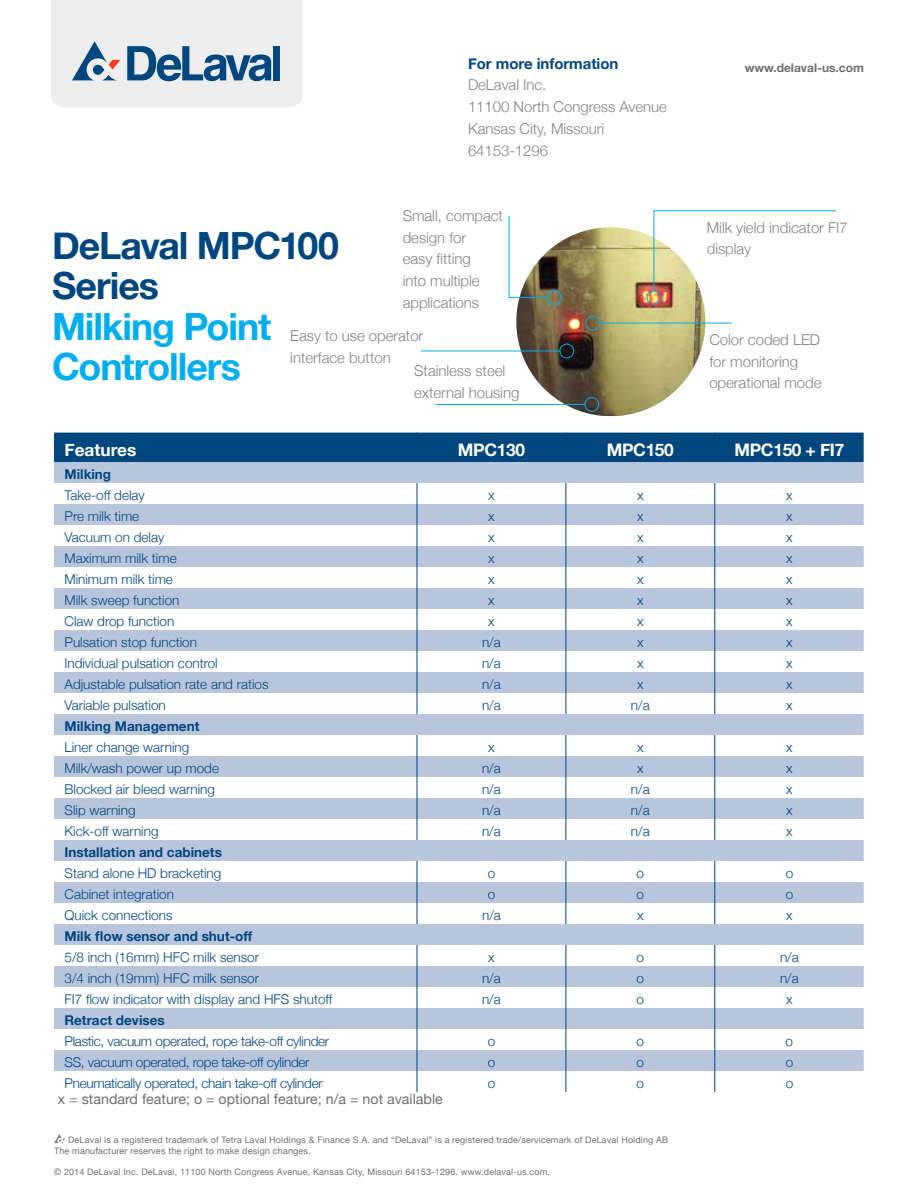
<style>
.page{position:relative;width:918px;height:1188px;background:#fff}
.page>*{position:absolute;margin:0;border:0;box-sizing:border-box;transform-origin:0 0}
.t1{font:700 37.5px/40.5px "Helvetica Neue";letter-spacing:-.03em;color:#00aeef}
.t2{font:700 37.5px/40.5px "Helvetica Neue";letter-spacing:-.03em;color:#00467f}
.t3{font:700 17.25px "Helvetica Neue";letter-spacing:-.02em;color:#fff}
.t4{font:700 17.25px "Helvetica Neue";color:#fff}
.t5{font:300 15px/21.8px "Helvetica Neue";letter-spacing:-.005em;color:#808285}
.t6{font:700 15px "Helvetica Neue";letter-spacing:-.005em;color:#00467f}
.t7{font:14.25px "Helvetica Neue";color:#6d6e71}
.t8{font:300 13.5px "Helvetica Neue";color:#00467f}
.t9{font:300 13.5px "Helvetica Neue";letter-spacing:-.02em;color:#00467f}
.t10{font:700 13.5px "Helvetica Neue";color:#00467f}
.t11{font:700 12px "Helvetica Neue";color:#6d6e71}
.t12{font:9px/10.5px "Helvetica Neue";letter-spacing:.02em;color:#6d6e71}
</style>
<div class="page">
<svg style="left:54px;top:462px;width:810px;height:609px;fill:#b9c5dc"></svg>
<div style="left:54px;top:433px;width:810px;height:29px;background:#00467f"></div>
<svg style="left:417px;top:483px;width:1px;height:231px"></svg>
<svg style="left:566px;top:483px;width:1px;height:231px"></svg>
<svg style="left:714px;top:483px;width:1px;height:231px"></svg>
<svg style="left:417px;top:735px;width:1px;height:105px"></svg>
<svg style="left:566px;top:735px;width:1px;height:105px"></svg>
<svg style="left:714px;top:735px;width:1px;height:105px"></svg>
<svg style="left:417px;top:861px;width:1px;height:63px"></svg>
<svg style="left:566px;top:861px;width:1px;height:63px"></svg>
<svg style="left:714px;top:861px;width:1px;height:63px"></svg>
<svg style="left:417px;top:945px;width:1px;height:147px"></svg>
<svg style="left:566px;top:945px;width:1px;height:147px"></svg>
<svg style="left:714px;top:945px;width:1px;height:147px"></svg>
<svg style="left:51px;top:0;width:251px;height:107px;background:#d0d8e0"></svg>
<svg style="left:54px;top:1134px;width:11px;height:9px"></svg>
<img style="left:516px;top:227px;width:189px;height:189px;border-radius:93px">
<hr style="left:599px;top:323px;width:133px;height:1px;background:#00aeef">
<div style="left:585px;top:316px;width:15px;height:14px;border:1px solid #00aeef;border-radius:50%"></div>
<hr style="left:436px;top:404px;width:149px;height:1px;background:#00aeef">
<div style="left:585px;top:397px;width:14px;height:15px;border:1px solid #00aeef;border-radius:50%"></div>
<hr style="left:421px;top:351px;width:139px;height:1px;background:#00aeef">
<div style="left:560px;top:344px;width:14px;height:14px;border:1px solid #00aeef;border-radius:50%"></div>
<svg style="left:508px;top:216px;width:40px;height:82px"></svg>
<div style="left:547px;top:290px;width:14px;height:15px;border:1px solid #00aeef;border-radius:50%"></div>
<svg style="left:653px;top:210px;width:184px;height:81px"></svg>
<div style="left:647px;top:290px;width:14px;height:15px;border:1px solid #00aeef;border-radius:50%"></div>
<p class="t6" style="left:468px;top:54px;width:152px">For more information</p>
<p class="t11" style="left:745px;top:60px;width:121px">www.delaval-us.com</p>
<p class="t5" style="left:468px;top:74px;width:200px">DeLaval Inc.<br>11100 North Congress Avenue<br>Kansas City, Missouri<br>64153-1296</p>
<p class="t5" style="left:403px;top:204px;width:102px">Small, compact design for<br>easy fitting<br>into multiple applications</p>
<h1 class="t2" style="left:52px;top:224px;width:288px">DeLaval MPC100<br>Series</h1>
<h1 class="t1" style="left:52px;top:305px;width:221px">Milking Point<br>Controllers</h1>
<p class="t5" style="left:290px;top:325px;width:135px">Easy to use operator interface button</p>
<p class="t5" style="left:414px;top:359px;width:107px">Stainless steel external housing</p>
<p class="t5" style="left:707px;top:216px;width:142px">Milk yield indicator FI7 display</p>
<p class="t5" style="left:709px;top:328px;width:114px">Color coded LED for monitoring operational mode</p>
<p class="t4" style="left:64px;top:439px;width:73px">Features</p>
<p class="t3" style="left:458px;top:439px;width:68px">MPC130</p>
<p class="t3" style="left:607px;top:439px;width:68px">MPC150</p>
<p class="t3" style="left:735px;top:439px;width:111px">MPC150 + FI7</p>
<p class="t10" style="left:64px;top:466px;width:48px">Milking</p>
<p class="t8" style="left:64px;top:487px;width:82px">Take-off delay</p>
<p class="t8" style="left:488px;top:487px;width:8px">x</p>
<p class="t8" style="left:637px;top:487px;width:8px">x</p>
<p class="t8" style="left:786px;top:487px;width:8px">x</p>
<p class="t8" style="left:64px;top:508px;width:76px">Pre milk time</p>
<p class="t8" style="left:488px;top:508px;width:8px">x</p>
<p class="t8" style="left:637px;top:508px;width:8px">x</p>
<p class="t8" style="left:786px;top:508px;width:8px">x</p>
<p class="t8" style="left:64px;top:529px;width:101px">Vacuum on delay</p>
<p class="t8" style="left:488px;top:529px;width:8px">x</p>
<p class="t8" style="left:637px;top:529px;width:8px">x</p>
<p class="t8" style="left:786px;top:529px;width:8px">x</p>
<p class="t8" style="left:64px;top:550px;width:114px">Maximum milk time</p>
<p class="t8" style="left:488px;top:550px;width:8px">x</p>
<p class="t8" style="left:637px;top:550px;width:8px">x</p>
<p class="t8" style="left:786px;top:550px;width:8px">x</p>
<p class="t8" style="left:64px;top:571px;width:110px">Minimum milk time</p>
<p class="t8" style="left:488px;top:571px;width:8px">x</p>
<p class="t8" style="left:637px;top:571px;width:8px">x</p>
<p class="t8" style="left:786px;top:571px;width:8px">x</p>
<p class="t8" style="left:64px;top:592px;width:117px">Milk sweep function</p>
<p class="t8" style="left:488px;top:592px;width:8px">x</p>
<p class="t8" style="left:637px;top:592px;width:8px">x</p>
<p class="t8" style="left:786px;top:592px;width:8px">x</p>
<p class="t8" style="left:64px;top:613px;width:111px">Claw drop function</p>
<p class="t8" style="left:488px;top:613px;width:8px">x</p>
<p class="t8" style="left:637px;top:613px;width:8px">x</p>
<p class="t8" style="left:786px;top:613px;width:8px">x</p>
<p class="t8" style="left:64px;top:634px;width:134px">Pulsation stop function</p>
<p class="t8" style="left:482px;top:634px;width:20px">n/a</p>
<p class="t8" style="left:637px;top:634px;width:8px">x</p>
<p class="t8" style="left:786px;top:634px;width:8px">x</p>
<p class="t8" style="left:64px;top:655px;width:155px">Individual pulsation control</p>
<p class="t8" style="left:482px;top:655px;width:20px">n/a</p>
<p class="t8" style="left:637px;top:655px;width:8px">x</p>
<p class="t8" style="left:786px;top:655px;width:8px">x</p>
<p class="t8" style="left:64px;top:676px;width:206px">Adjustable pulsation rate and ratios</p>
<p class="t8" style="left:482px;top:676px;width:20px">n/a</p>
<p class="t8" style="left:637px;top:676px;width:8px">x</p>
<p class="t8" style="left:786px;top:676px;width:8px">x</p>
<p class="t8" style="left:64px;top:697px;width:103px">Variable pulsation</p>
<p class="t8" style="left:482px;top:697px;width:20px">n/a</p>
<p class="t8" style="left:631px;top:697px;width:20px">n/a</p>
<p class="t8" style="left:786px;top:697px;width:8px">x</p>
<p class="t10" style="left:64px;top:718px;width:136px">Milking Management</p>
<p class="t8" style="left:64px;top:739px;width:126px">Liner change warning</p>
<p class="t8" style="left:488px;top:739px;width:8px">x</p>
<p class="t8" style="left:637px;top:739px;width:8px">x</p>
<p class="t8" style="left:786px;top:739px;width:8px">x</p>
<p class="t8" style="left:64px;top:760px;width:156px">Milk/wash power up mode</p>
<p class="t8" style="left:482px;top:760px;width:20px">n/a</p>
<p class="t8" style="left:637px;top:760px;width:8px">x</p>
<p class="t8" style="left:786px;top:760px;width:8px">x</p>
<p class="t8" style="left:64px;top:781px;width:152px">Blocked air bleed warning</p>
<p class="t8" style="left:482px;top:781px;width:20px">n/a</p>
<p class="t8" style="left:631px;top:781px;width:20px">n/a</p>
<p class="t8" style="left:786px;top:781px;width:8px">x</p>
<p class="t8" style="left:64px;top:802px;width:73px">Slip warning</p>
<p class="t8" style="left:482px;top:802px;width:20px">n/a</p>
<p class="t8" style="left:631px;top:802px;width:20px">n/a</p>
<p class="t8" style="left:786px;top:802px;width:8px">x</p>
<p class="t8" style="left:64px;top:823px;width:96px">Kick-off warning</p>
<p class="t8" style="left:482px;top:823px;width:20px">n/a</p>
<p class="t8" style="left:631px;top:823px;width:20px">n/a</p>
<p class="t8" style="left:786px;top:823px;width:8px">x</p>
<p class="t10" style="left:64px;top:844px;width:159px">Installation and cabinets</p>
<p class="t8" style="left:64px;top:865px;width:158px">Stand alone HD bracketing</p>
<p class="t8" style="left:488px;top:865px;width:9px">o</p>
<p class="t8" style="left:637px;top:865px;width:9px">o</p>
<p class="t8" style="left:786px;top:865px;width:9px">o</p>
<p class="t8" style="left:65px;top:886px;width:111px">Cabinet integration</p>
<p class="t8" style="left:488px;top:886px;width:9px">o</p>
<p class="t8" style="left:637px;top:886px;width:9px">o</p>
<p class="t8" style="left:786px;top:886px;width:9px">o</p>
<p class="t8" style="left:65px;top:907px;width:110px">Quick connections</p>
<p class="t8" style="left:482px;top:907px;width:20px">n/a</p>
<p class="t8" style="left:637px;top:907px;width:8px">x</p>
<p class="t8" style="left:786px;top:907px;width:8px">x</p>
<p class="t10" style="left:65px;top:928px;width:189px">Milk flow sensor and shut-off</p>
<p class="t8" style="left:65px;top:949px;width:196px">5/8 inch (16mm) HFC milk sensor</p>
<p class="t8" style="left:488px;top:949px;width:8px">x</p>
<p class="t8" style="left:637px;top:949px;width:9px">o</p>
<p class="t8" style="left:780px;top:949px;width:20px">n/a</p>
<p class="t8" style="left:65px;top:970px;width:196px">3/4 inch (19mm) HFC milk sensor</p>
<p class="t8" style="left:482px;top:970px;width:20px">n/a</p>
<p class="t8" style="left:637px;top:970px;width:9px">o</p>
<p class="t8" style="left:780px;top:970px;width:20px">n/a</p>
<p class="t8" style="left:64px;top:991px;width:269px">FI7 flow indicator with display and HFS shutoff</p>
<p class="t8" style="left:482px;top:991px;width:20px">n/a</p>
<p class="t8" style="left:637px;top:991px;width:9px">o</p>
<p class="t8" style="left:786px;top:991px;width:8px">x</p>
<p class="t10" style="left:64px;top:1012px;width:102px">Retract devises</p>
<p class="t9" style="left:64px;top:1033px;width:266px">Plastic, vacuum operated, rope take-off cylinder</p>
<p class="t8" style="left:488px;top:1033px;width:9px">o</p>
<p class="t8" style="left:637px;top:1033px;width:9px">o</p>
<p class="t8" style="left:786px;top:1033px;width:9px">o</p>
<p class="t9" style="left:64px;top:1054px;width:247px">SS, vacuum operated, rope take-off cylinder</p>
<p class="t8" style="left:488px;top:1054px;width:9px">o</p>
<p class="t8" style="left:637px;top:1054px;width:9px">o</p>
<p class="t8" style="left:786px;top:1054px;width:9px">o</p>
<p class="t9" style="left:65px;top:1075px;width:260px">Pneumatically operated, chain take-off cylinder</p>
<p class="t8" style="left:488px;top:1075px;width:9px">o</p>
<p class="t8" style="left:637px;top:1075px;width:9px">o</p>
<p class="t8" style="left:786px;top:1075px;width:9px">o</p>
<p class="t7" style="left:58px;top:1090px;width:386px">x = standard feature; o = optional feature; n/a = not available</p>
<p class="t12" style="left:54px;top:1135px;width:616px;text-indent:14px">DeLaval is a registered trademark of Tetra Laval Holdings &amp; Finance S.A. and “DeLaval” is a registered trade/servicemark of DeLaval Holding AB<br>The manufacturer reserves the right to make design changes.</p>
<p class="t12" style="left:54px;top:1166px;width:498px">© 2014 DeLaval Inc. DeLaval, 11100 North Congress Avenue, Kansas City, Missouri 64153-1296. www.delaval-us.com.</p>
</div>
